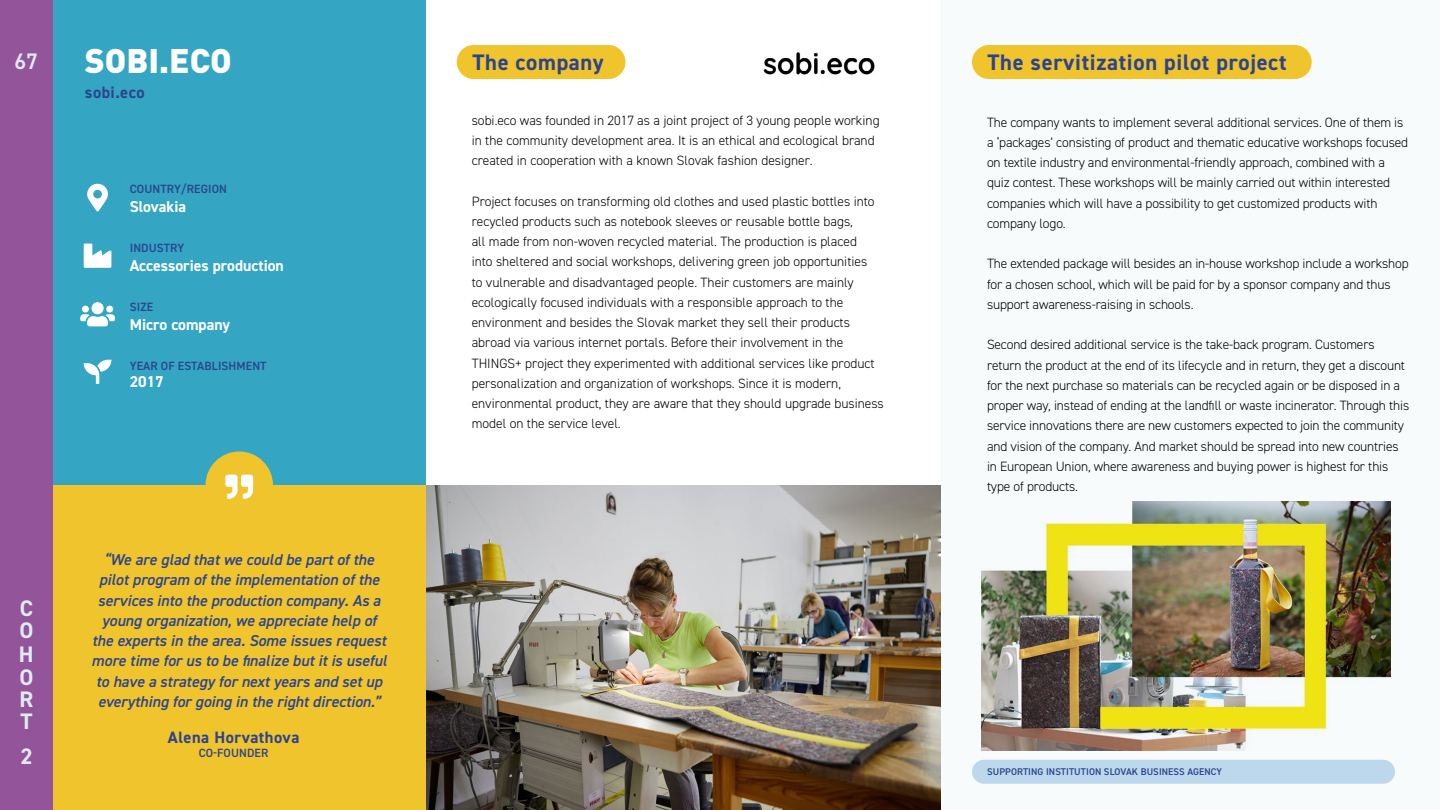
<style>
.page{position:relative;width:1440px;height:810px;background:#fff}
.page>*{position:absolute;margin:0;border:0;box-sizing:border-box;transform-origin:0 0}
.t1{font:900 33.75px "DIN";color:#fff}
.t2{font:700 22.5px "DIN2014";letter-spacing:.03em;color:#2c448e}
.t3{font:700 22.5px/22.6px "DIN2014";color:#deebf3;text-align:justify}
.t4{font:600 22.5px "DIN2014";color:#deebf3}
.t5{font:700 16.5px "DIN2014";letter-spacing:.03em;color:#2c448e}
.t6{font:italic 600 15.75px/20.2px "DIN2014";color:#2c448e;text-align:center}
.t7{font:700 15.75px "DIN2014";color:#fff}
.t8{font:300 13.5px/20.2px "DIN2014";letter-spacing:-.01em;color:#000}
.t9{font:600 12px "DIN2014";letter-spacing:.01em;color:#2c448e}
.t10{font:600 9.75px "DIN2014";letter-spacing:.01em;color:#2c448e}
</style>
<div class="page">
<div style="left:940px;top:0;width:500px;height:810px;background:#f8fbfc"></div>
<div style="left:4px;top:0;width:422px;height:810px;background:#34a5c3"></div>
<div style="left:52px;top:485px;width:374px;height:325px;background:#f0c42d"></div>
<div style="left:208px;top:454px;width:63px;height:63px;background:#f0c42d;border-radius:50%"></div>
<div style="left:206px;top:451px;width:67px;height:68px;border:5px solid #f0c42d;border-radius:50%"></div>
<svg style="left:225px;top:475px;width:28px;height:24px"></svg>
<div style="left:0;top:0;width:52px;height:810px;background:#93549a"></div>
<img style="left:982px;top:501px;width:408px;height:249px">
<div style="left:457px;top:45px;width:169px;height:34px;background:#f0c42d;border-radius:17px"></div>
<div style="left:972px;top:45px;width:340px;height:34px;background:#f0c42d;border-radius:17px"></div>
<svg style="left:87px;top:184px;width:21px;height:28px"></svg>
<svg style="left:84px;top:360px;width:27px;height:24px"></svg>
<svg style="left:80px;top:302px;width:35px;height:24px"></svg>
<svg style="left:84px;top:244px;width:27px;height:24px"></svg>
<div style="left:972px;top:760px;width:423px;height:24px;background:#bdd8ed;border-radius:12px"></div>
<img style="left:763px;top:52px;width:112px;height:23px">
<img style="left:426px;top:485px;width:514px;height:325px">
<h2 class="t4" style="left:15px;top:47px;width:25px">67</h2>
<h1 class="t1" style="left:85px;top:38px;width:149px">SOBI.ECO</h1>
<p class="t5" style="left:85px;top:81px;width:61px">sobi.eco</p>
<p class="t9" style="left:130px;top:181px;width:99px">COUNTRY/REGION</p>
<p class="t7" style="left:130px;top:196px;width:58px">Slovakia</p>
<p class="t9" style="left:130px;top:240px;width:56px">INDUSTRY</p>
<p class="t7" style="left:130px;top:255px;width:156px">Accessories production</p>
<p class="t9" style="left:130px;top:299px;width:25px">SIZE</p>
<p class="t7" style="left:130px;top:314px;width:102px">Micro company</p>
<p class="t9" style="left:130px;top:358px;width:138px">YEAR OF ESTABLISHMENT</p>
<p class="t7" style="left:130px;top:371px;width:36px">2017</p>
<h2 class="t3" style="left:19px;top:597px;width:16px">C O H O R T</h2>
<h2 class="t3" style="left:20px;top:744px;width:14px">2</h2>
<p class="t6" style="left:92px;top:549px;width:297px">“We are glad that we could be part of the pilot program of the implementation of the services into the production company. As a young organization, we appreciate help of the experts in the area. Some issues request more time for us to be finalize but it is useful to have a strategy for next years and set up everything for going in the right direction.”</p>
<p class="t5" style="left:168px;top:726px;width:133px">Alena Horvathova</p>
<p class="t9" style="left:199px;top:745px;width:71px">CO-FOUNDER</p>
<h2 class="t2" style="left:472px;top:47px;width:133px">The company</h2>
<h2 class="t2" style="left:988px;top:47px;width:300px">The servitization pilot project</h2>
<p class="t8" style="left:472px;top:110px;width:409px">sobi.eco was founded in 2017 as a joint project of 3 young people working in the community development area. It is an ethical and ecological brand created in cooperation with a known Slovak fashion designer.</p>
<p class="t8" style="left:472px;top:191px;width:414px">Project focuses on transforming old clothes and used plastic bottles into recycled products such as notebook sleeves or reusable bottle bags,<br>all made from non-woven recycled material. The production is placed<br>into sheltered and social workshops, delivering green job opportunities<br>to vulnerable and disadvantaged people. Their customers are mainly ecologically focused individuals with a responsible approach to the environment and besides the Slovak market they sell their products abroad via various internet portals. Before their involvement in the THINGS+ project they experimented with additional services like product personalization and organization of workshops. Since it is modern, environmental product, they are aware that they should upgrade business model on the service level.</p>
<p class="t8" style="left:987px;top:112px;width:423px">The company wants to implement several additional services. One of them is a ‘packages’ consisting of product and thematic educative workshops focused on textile industry and environmental-friendly approach, combined with a quiz contest. These workshops will be mainly carried out within interested companies which will have a possibility to get customized products with company logo.</p>
<p class="t8" style="left:987px;top:254px;width:423px">The extended package will besides an in-house workshop include a workshop for a chosen school, which will be paid for by a sponsor company and thus support awareness-raising in schools.</p>
<p class="t8" style="left:987px;top:335px;width:424px">Second desired additional service is the take-back program. Customers return the product at the end of its lifecycle and in return, they get a discount for the next purchase so materials can be recycled again or be disposed in a proper way, instead of ending at the landfill or waste incinerator. Through this service innovations there are new customers expected to join the community and vision of the company. And market should be spread into new countries in European Union, where awareness and buying power is highest for this type of products.</p>
<p class="t10" style="left:987px;top:765px;width:237px">SUPPORTING INSTITUTION SLOVAK BUSINESS AGENCY</p>
</div>
